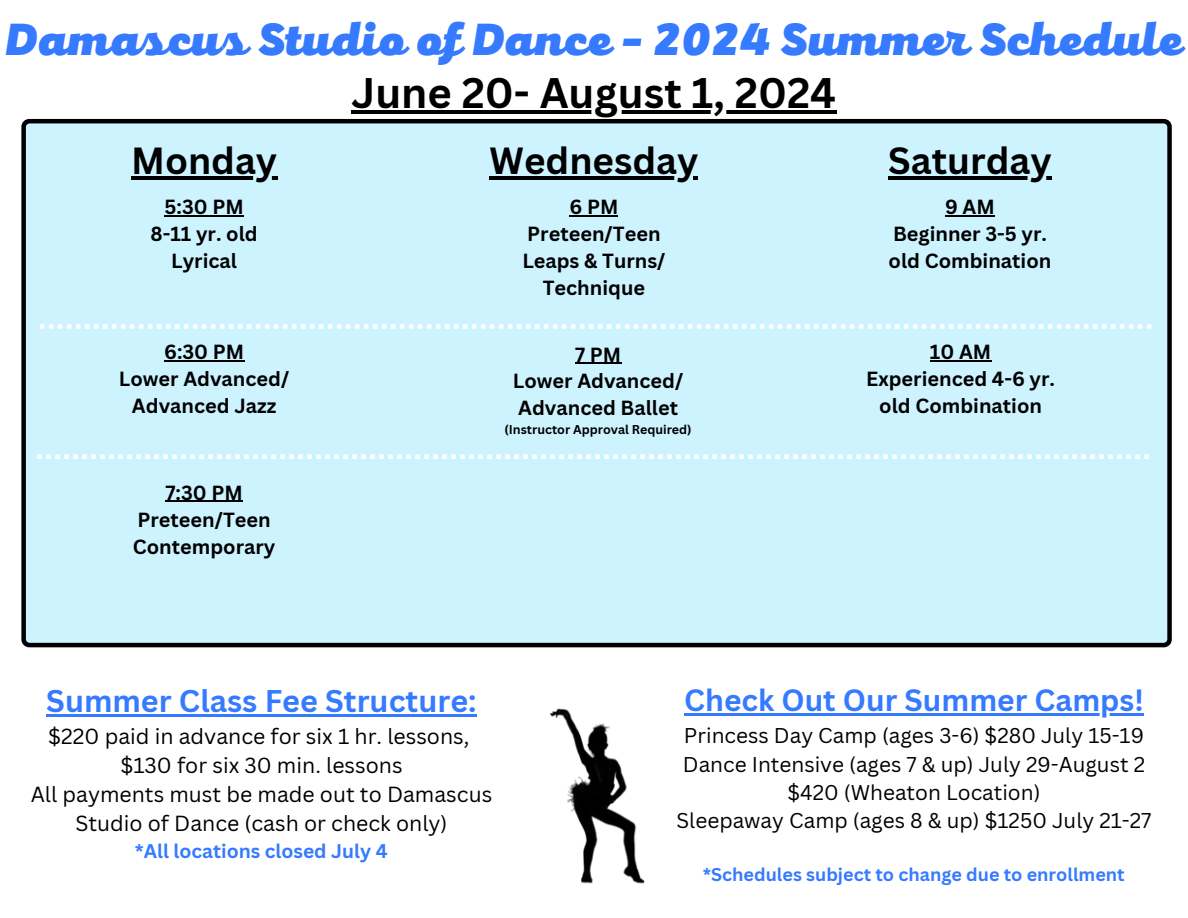
<style>
.page{position:relative;width:1188px;height:918px;background:#fff}
.page>*{position:absolute;margin:0;border:0;box-sizing:border-box;transform-origin:0 0}
.t1{font:900 46.8px "Mixa";color:#357aff}
.t2{font:700 41.7px "Canva Sans";color:#000}
.t3{font:700 36.75px "Canva Sans";color:#000}
.t4{font:700 30.6px "Canva Sans";color:#357aff}
.t5{font:700 30px "Canva Sans";color:#357aff}
.t6{font:21.3px/28.8px "Canva Sans";color:#000;text-align:center}
.t7{font:20.85px/28.2px "Canva Sans";color:#000;text-align:center}
.t8{font:700 19.95px/27px "Canva Sans";color:#000;text-align:center}
.t9{font:700 19.2px "Canva Sans";color:#357aff}
.t10{font:700 18px "Canva Sans";color:#357aff}
.t11{font:700 12.45px "Canva Sans";color:#000}
</style>
<div class="page">
<div style="left:21px;top:119px;width:1151px;height:528px;background:#cdf3ff"></div>
<svg style="left:40px;top:324px;width:1111px;height:5px"></svg>
<svg style="left:37px;top:454px;width:1112px;height:5px"></svg>
<img style="left:550px;top:708px;width:95px;height:176px">
<hr style="left:575px;top:363px;width:46px;height:1px;background:#000">
<hr style="left:164px;top:360px;width:80px;height:2px;background:#000">
<hr style="left:165px;top:215px;width:79px;height:2px;background:#000">
<hr style="left:945px;top:215px;width:50px;height:2px;background:#000">
<hr style="left:930px;top:360px;width:61px;height:2px;background:#000">
<hr style="left:351px;top:110px;width:486px;height:3px;background:#000">
<hr style="left:131px;top:176px;width:146px;height:4px;background:#000">
<hr style="left:490px;top:176px;width:208px;height:4px;background:#000">
<hr style="left:888px;top:176px;width:164px;height:4px;background:#000">
<hr style="left:569px;top:215px;width:49px;height:2px;background:#000">
<hr style="left:166px;top:501px;width:77px;height:1px;background:#000">
<hr style="left:46px;top:714px;width:431px;height:2px;background:#357aff">
<hr style="left:684px;top:713px;width:460px;height:2px;background:#357aff">
<p class="t1" style="left:5px;top:8px;width:1179px">Damascus Studio of Dance - 2024 Summer Schedule</p>
<p class="t2" style="left:351px;top:63px;width:486px">June 20- August 1, 2024</p>
<p class="t3" style="left:131px;top:135px;width:148px">Monday</p>
<h4 class="t3" style="left:490px;top:135px;width:210px">Wednesday</h4>
<h4 class="t3" style="left:888px;top:135px;width:165px">Saturday</h4>
<h5 class="t8" style="left:522px;top:193px;width:145px">6 PM<br>Preteen/Teen<br>Leaps &amp; Turns/<br>Technique</h5>
<h4 class="t8" style="left:151px;top:193px;width:109px">5:30 PM<br>8-11 yr. old<br>Lyrical</h4>
<h4 class="t8" style="left:889px;top:193px;width:164px">9 AM<br>Beginner 3-5 yr. old Combination</h4>
<h4 class="t8" style="left:119px;top:338px;width:172px">6:30 PM<br>Lower Advanced/<br>Advanced Jazz</h4>
<p class="t8" style="left:133px;top:479px;width:144px">7:30 PM<br>Preteen/Teen<br>Contemporary</p>
<h2 class="t8" style="left:575px;top:340px;width:48px">7 PM</h2>
<h3 class="t8" style="left:513px;top:367px;width:172px">Lower Advanced/</h3>
<h3 class="t8" style="left:518px;top:394px;width:161px">Advanced Ballet</h3>
<h3 class="t11" style="left:505px;top:421px;width:189px">(Instructor Approval Required)</h3>
<h4 class="t8" style="left:866px;top:338px;width:190px">10 AM<br>Experienced 4-6 yr. old Combination</h4>
<h5 class="t4" style="left:46px;top:679px;width:432px">Summer Class Fee Structure:</h5>
<h5 class="t6" style="left:31px;top:721px;width:463px">$220 paid in advance for six 1 hr. lessons, $130 for six 30 min. lessons<br>All payments must be made out to Damascus Studio of Dance (cash or check only)</h5>
<h5 class="t9" style="left:135px;top:838px;width:255px">*All locations closed July 4</h5>
<h6 class="t5" style="left:684px;top:679px;width:461px">Check Out Our Summer Camps!</h6>
<h6 class="t7" style="left:677px;top:721px;width:476px">Princess Day Camp (ages 3-6) $280 July 15-19<br>Dance Intensive (ages 7 &amp; up) July 29-August 2 $420 (Wheaton Location)<br>Sleepaway Camp (ages 8 &amp; up) $1250 July 21-27</h6>
<p class="t10" style="left:703px;top:862px;width:423px">*Schedules subject to change due to enrollment</p>
</div>
